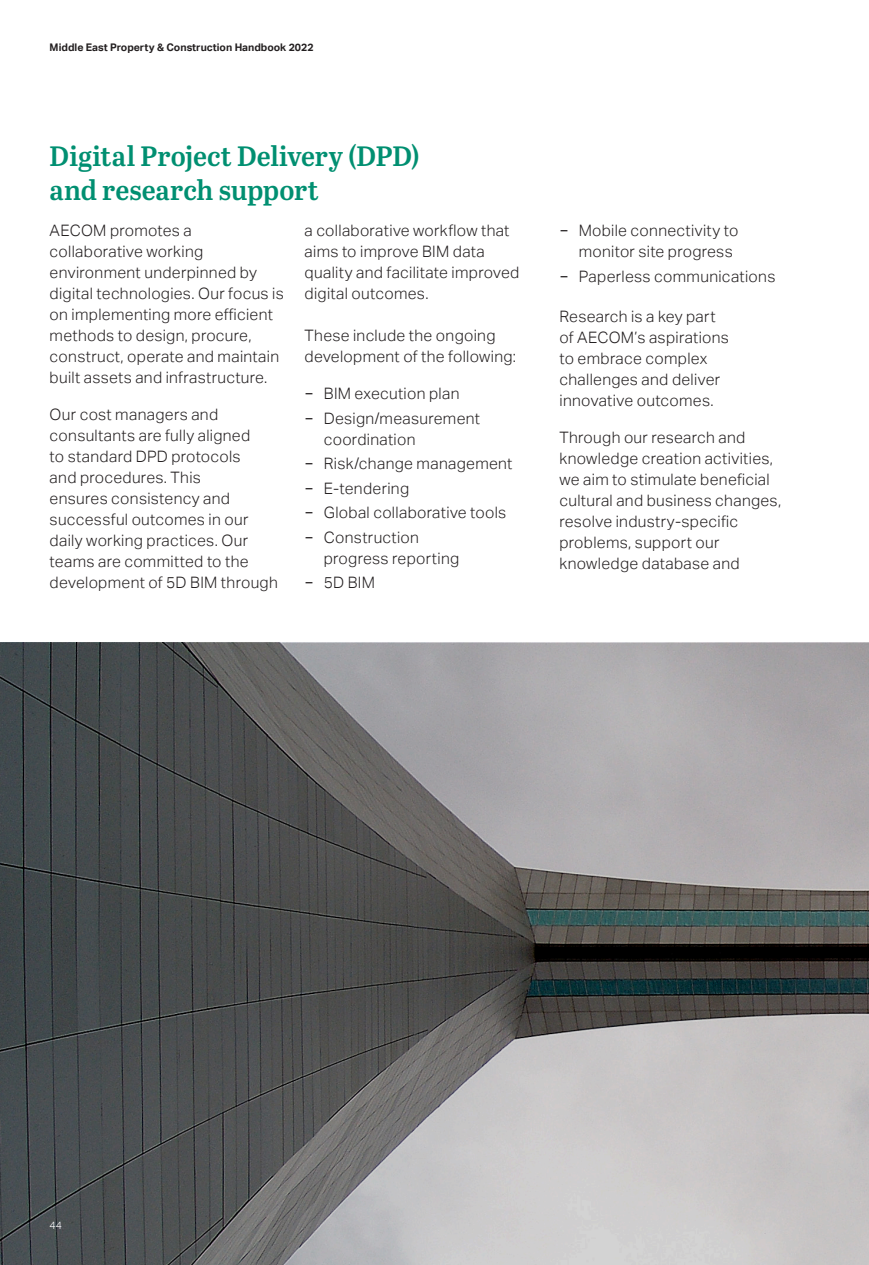
<style>
.page{position:relative;width:869px;height:1265px;background:#fff}
.page>*{position:absolute;margin:0;border:0;box-sizing:border-box;transform-origin:0 0}
.Intro_Text_Abril_SmB{font:28px/33.2px "Abril Titling Sb";color:#008f71}
.Body_Text_A_Lt_9_12{font:300 15.75px/21px "AECOM Sans";letter-spacing:.02em;color:#231f20}
.t1{font:700 10.5px "AECOM Sans";color:#231f20}
.t2{font:300 10.5px "AECOM Sans";color:#fff}
.s1{font-weight:400}
</style>
<div class="page">
<svg style="left:0;top:643px;width:868px;height:622px"></svg>
<p class="t1" style="left:50px;top:41px;width:265px">Middle East Property &amp; Construction Handbook 2022</p>
<p class="Intro_Text_Abril_SmB" style="left:50px;top:139px;width:371px">Digital Project Delivery (DPD) and research support</p>
<p class="Body_Text_A_Lt_9_12" style="left:50px;top:221px;width:235px">AECOM promotes a collaborative working environment underpinned by digital technologies. Our focus is on implementing more efficient methods to design, procure, construct, operate and maintain built assets and infrastructure.</p>
<p class="Body_Text_A_Lt_9_12" style="left:50px;top:404px;width:230px">Our cost managers and consultants are fully aligned<br>to standard DPD protocols<br>and procedures. This<br>ensures consistency and successful outcomes in our daily working practices. Our teams are committed to the development of 5D BIM through</p>
<p class="Body_Text_A_Lt_9_12" style="left:304px;top:220px;width:216px">a collaborative workflow that aims to improve BIM data quality and facilitate improved digital outcomes.</p>
<p class="Body_Text_A_Lt_9_12" style="left:304px;top:325px;width:213px">These include the ongoing development of the following:</p>
<p class="Body_Text_A_Lt_9_12" style="left:304px;top:383px;width:156px"><span class="s1">−</span> BIM execution plan</p>
<p class="Body_Text_A_Lt_9_12" style="left:323px;top:408px;width:158px;text-indent:-19px"><span class="s1">−</span> Design/measurement coordination</p>
<p class="Body_Text_A_Lt_9_12" style="left:304px;top:453px;width:209px"><span class="s1">−</span> Risk/change management</p>
<p class="Body_Text_A_Lt_9_12" style="left:304px;top:478px;width:106px"><span class="s1">−</span> E-tendering</p>
<p class="Body_Text_A_Lt_9_12" style="left:304px;top:502px;width:203px"><span class="s1">−</span> Global collaborative tools</p>
<p class="Body_Text_A_Lt_9_12" style="left:323px;top:527px;width:137px;text-indent:-19px"><span class="s1">−</span> Construction progress reporting</p>
<p class="Body_Text_A_Lt_9_12" style="left:304px;top:572px;width:72px"><span class="s1">−</span> 5D BIM</p>
<p class="Body_Text_A_Lt_9_12" style="left:578px;top:221px;width:161px;text-indent:-19px"><span class="s1">−</span> Mobile connectivity to monitor site progress</p>
<p class="Body_Text_A_Lt_9_12" style="left:559px;top:266px;width:217px"><span class="s1">−</span> Paperless communications</p>
<p class="Body_Text_A_Lt_9_12" style="left:559px;top:306px;width:171px">Research is a key part of AECOM’s aspirations to embrace complex challenges and deliver innovative outcomes.</p>
<p class="Body_Text_A_Lt_9_12" style="left:559px;top:427px;width:223px">Through our research and knowledge creation activities, we aim to stimulate beneficial cultural and business changes, resolve industry-specific problems, support our knowledge database and</p>
<p class="t2" style="left:50px;top:1219px;width:14px">44</p>
</div>
